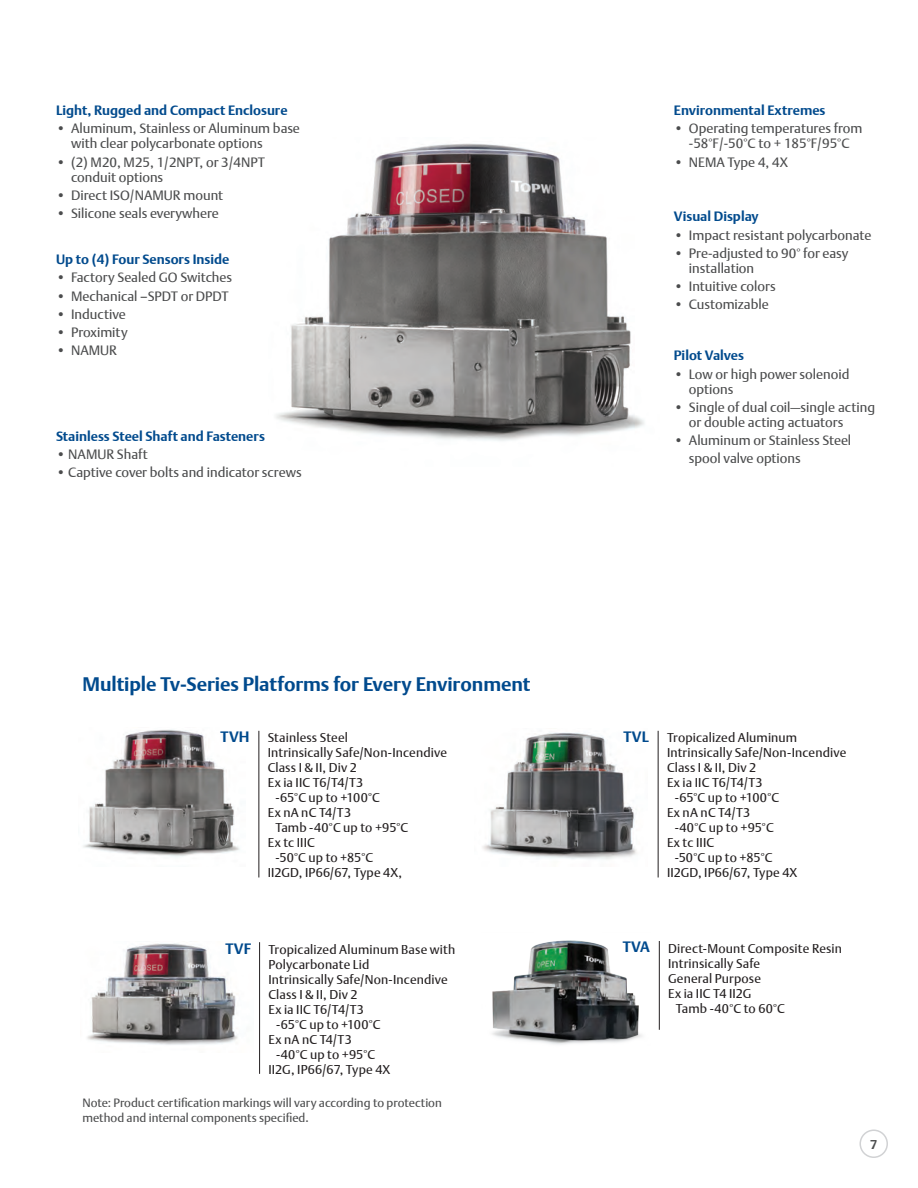
<style>
.page{position:relative;width:918px;height:1188px;background:#fff}
.page>*{position:absolute;margin:0;border:0;box-sizing:border-box;transform-origin:0 0}
.t1{font:700 19.5px "DTL Argo T";letter-spacing:-.005em;color:#004a8d}
.t2{font:700 15px "DTL Argo T";letter-spacing:.015em;color:#004a8d}
.t3{font:13.5px/15px "DTL Argo T";color:#4b4c4d}
.t4{font:700 13.5px "DTL Argo T";color:#004a8d}
.t5{font:12.75px "DTL Argo T";letter-spacing:.01em;color:#231f20}
.t6{font:700 12.75px "DTL Argo T";color:#4b4c4d}
.t7{font:12px/15px "DTL Argo T";color:#4b4c4d}
</style>
<div class="page">
<img style="left:87px;top:943px;width:151px;height:102px">
<img style="left:483px;top:733px;width:154px;height:127px">
<img style="left:83px;top:729px;width:157px;height:128px">
<img style="left:276px;top:143px;width:368px;height:298px">
<hr style="left:259px;top:731px;width:1px;height:146px;background:#231f20">
<hr style="left:658px;top:731px;width:1px;height:146px;background:#231f20">
<hr style="left:259px;top:942px;width:1px;height:132px;background:#231f20">
<img style="left:492px;top:940px;width:150px;height:105px">
<hr style="left:659px;top:941px;width:1px;height:89px;background:#231f20">
<div style="left:860px;top:1130px;width:28px;height:28px;border:2px solid #d1d2d4;border-radius:50%"></div>
<p class="t4" style="left:56px;top:102px;width:233px">Light, Rugged and Compact Enclosure</p>
<p class="t3" style="left:71px;top:121px;width:230px;text-indent:-15px">• Aluminum, Stainless or Aluminum base with clear polycarbonate options</p>
<p class="t3" style="left:71px;top:154px;width:196px;text-indent:-15px">• (2) M20, M25, 1/2NPT, or 3/4NPT conduit options</p>
<p class="t3" style="left:56px;top:188px;width:169px">• Direct ISO/NAMUR mount</p>
<p class="t3" style="left:56px;top:206px;width:164px">• Silicone seals everywhere</p>
<p class="t4" style="left:56px;top:251px;width:175px">Up to (4) Four Sensors Inside</p>
<p class="t3" style="left:56px;top:270px;width:178px">• Factory Sealed GO Switches</p>
<p class="t3" style="left:56px;top:288px;width:174px">• Mechanical –SPDT or DPDT</p>
<p class="t3" style="left:56px;top:306px;width:71px">• Inductive</p>
<p class="t3" style="left:56px;top:325px;width:73px">• Proximity</p>
<p class="t3" style="left:56px;top:343px;width:62px">• NAMUR</p>
<p class="t4" style="left:56px;top:428px;width:210px">Stainless Steel Shaft and Fasteners</p>
<p class="t3" style="left:56px;top:447px;width:93px">• NAMUR Shaft</p>
<p class="t3" style="left:56px;top:465px;width:247px">• Captive cover bolts and indicator screws</p>
<p class="t4" style="left:674px;top:102px;width:153px">Environmental Extremes</p>
<p class="t3" style="left:674px;top:121px;width:190px;text-align:center">• Operating temperatures from -58°F/-50°C to + 185°F/95°C</p>
<p class="t3" style="left:674px;top:154px;width:116px">• NEMA Type 4, 4X</p>
<p class="t4" style="left:674px;top:209px;width:86px">Visual Display</p>
<p class="t3" style="left:674px;top:227px;width:199px">• Impact resistant polycarbonate</p>
<p class="t3" style="left:689px;top:245px;width:161px;text-indent:-15px">• Pre-adjusted to 90° for easy installation</p>
<p class="t3" style="left:674px;top:279px;width:103px">• Intuitive colors</p>
<p class="t3" style="left:674px;top:297px;width:96px">• Customizable</p>
<p class="t4" style="left:674px;top:348px;width:72px">Pilot Valves</p>
<p class="t3" style="left:689px;top:366px;width:162px;text-indent:-15px">• Low or high power solenoid options</p>
<p class="t3" style="left:689px;top:400px;width:188px;text-indent:-15px">• Single of dual coil—single acting or double acting actuators</p>
<p class="t3" style="left:674px;top:433px;width:179px">• Aluminum or Stainless Steel</p>
<p class="t3" style="left:689px;top:451px;width:113px">spool valve options</p>
<p class="t1" style="left:82px;top:672px;width:450px">Multiple Tv-Series Platforms for Every Environment</p>
<p class="t2" style="left:221px;top:728px;width:30px">TVH</p>
<p class="t2" style="left:623px;top:728px;width:27px">TVL</p>
<p class="t5" style="left:268px;top:730px;width:82px">Stainless Steel</p>
<p class="t5" style="left:268px;top:745px;width:181px">Intrinsically Safe/Non-Incendive</p>
<p class="t5" style="left:268px;top:760px;width:91px">Class I &amp; II, Div 2</p>
<p class="t5" style="left:268px;top:775px;width:97px">Ex ia IIC T6/T4/T3</p>
<p class="t5" style="left:275px;top:790px;width:106px">-65°C up to +100°C</p>
<p class="t5" style="left:268px;top:805px;width:85px">Ex nA nC T4/T3</p>
<p class="t5" style="left:275px;top:820px;width:134px">Tamb -40°C up to +95°C</p>
<p class="t5" style="left:268px;top:835px;width:49px">Ex tc IIIC</p>
<p class="t5" style="left:275px;top:850px;width:99px">-50°C up to +85°C</p>
<p class="t5" style="left:268px;top:865px;width:136px">II2GD, IP66/67, Type 4X,</p>
<p class="t5" style="left:667px;top:730px;width:132px">Tropicalized Aluminum</p>
<p class="t5" style="left:667px;top:745px;width:181px">Intrinsically Safe/Non-Incendive</p>
<p class="t5" style="left:667px;top:760px;width:91px">Class I &amp; II, Div 2</p>
<p class="t5" style="left:667px;top:775px;width:97px">Ex ia IIC T6/T4/T3</p>
<p class="t5" style="left:675px;top:790px;width:106px">-65°C up to +100°C</p>
<p class="t5" style="left:667px;top:805px;width:85px">Ex nA nC T4/T3</p>
<p class="t5" style="left:675px;top:820px;width:101px">-40°C up to +95°C</p>
<p class="t5" style="left:667px;top:835px;width:49px">Ex tc IIIC</p>
<p class="t5" style="left:675px;top:850px;width:99px">-50°C up to +85°C</p>
<p class="t5" style="left:667px;top:865px;width:132px">II2GD, IP66/67, Type 4X</p>
<p class="t2" style="left:623px;top:938px;width:29px">TVA</p>
<p class="t2" style="left:225px;top:940px;width:27px">TVF</p>
<p class="t5" style="left:668px;top:941px;width:175px">Direct-Mount Composite Resin</p>
<p class="t5" style="left:668px;top:956px;width:93px">Intrinsically Safe</p>
<p class="t5" style="left:668px;top:971px;width:94px">General Purpose</p>
<p class="t5" style="left:668px;top:986px;width:85px">Ex ia IIC T4 II2G</p>
<p class="t5" style="left:676px;top:1001px;width:111px">Tamb -40°C to 60°C</p>
<p class="t5" style="left:268px;top:942px;width:188px">Tropicalized Aluminum Base with</p>
<p class="t5" style="left:268px;top:957px;width:102px">Polycarbonate Lid</p>
<p class="t5" style="left:268px;top:972px;width:181px">Intrinsically Safe/Non-Incendive</p>
<p class="t5" style="left:268px;top:987px;width:91px">Class I &amp; II, Div 2</p>
<p class="t5" style="left:268px;top:1002px;width:97px">Ex ia IIC T6/T4/T3</p>
<p class="t5" style="left:276px;top:1017px;width:106px">-65°C up to +100°C</p>
<p class="t5" style="left:268px;top:1032px;width:85px">Ex nA nC T4/T3</p>
<p class="t5" style="left:276px;top:1047px;width:101px">-40°C up to +95°C</p>
<p class="t5" style="left:268px;top:1062px;width:123px">II2G, IP66/67, Type 4X</p>
<p class="t7" style="left:82px;top:1095px;width:361px">Note: Product certification markings will vary according to protection method and internal components specified.</p>
<p class="t6" style="left:870px;top:1137px;width:9px">7</p>
</div>
